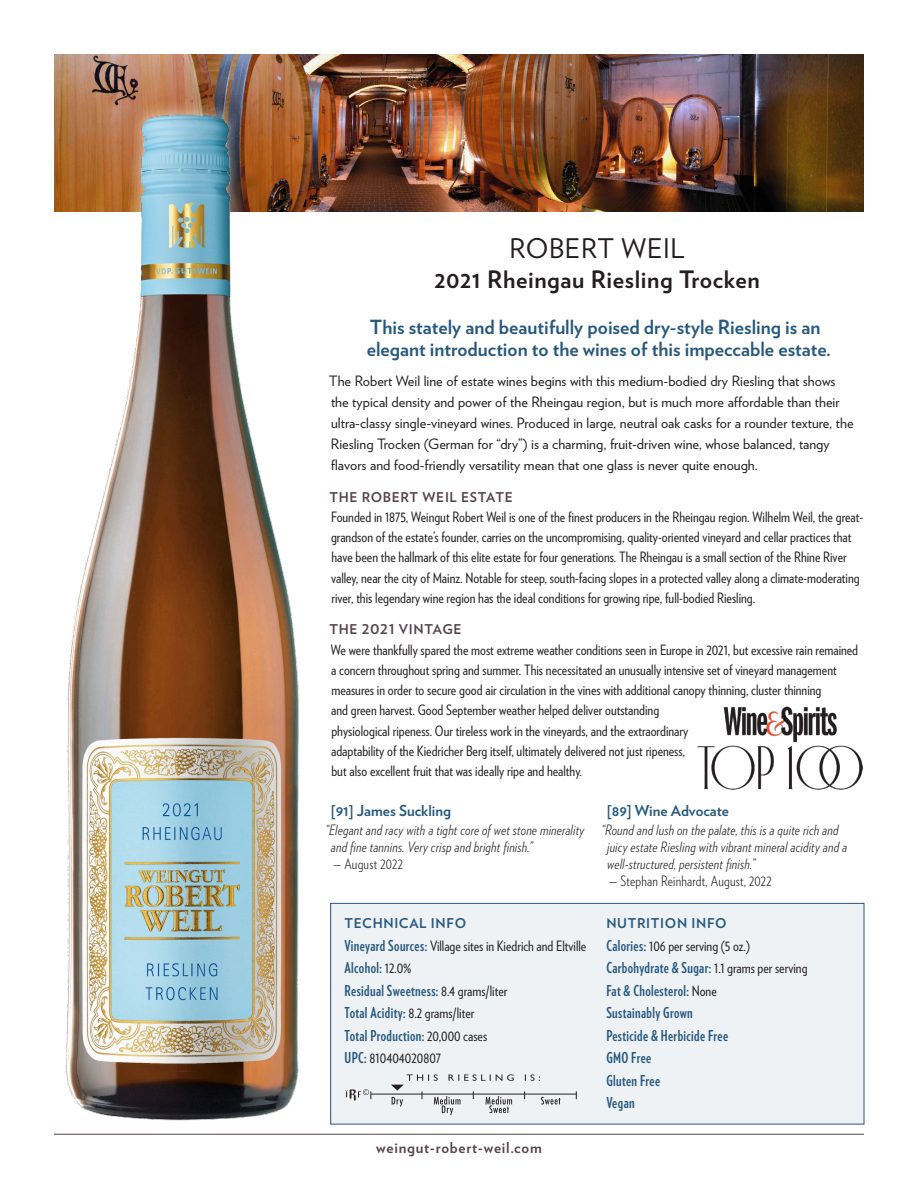
<style>
.page{position:relative;width:918px;height:1188px;background:#fff}
.page>*{position:absolute;margin:0;border:0;box-sizing:border-box;transform-origin:0 0}
.HD_1-V{font:27px "Verlag";letter-spacing:.025em;color:#231f20}
.HD_1A-V{font:700 24px "Verlag";letter-spacing:.025em;color:#231f20}
.Subhead_Description{font:700 19.5px/22.5px "Verlag";color:#27587f}
.Tech_Info_Bullets{font:700 15px "Verlag Compressed";letter-spacing:.025em;color:#27587f}
.Publication_Name{font:700 15px "Verlag";color:#27587f}
.t1{font:700 15px "Verlag";letter-spacing:.05em;color:#57434d}
.Text-Verlag_Condense{font:14.25px/20.2px "Verlag Condensed";color:#231f20}
.Text-Verlag{font:14.25px/21px "Verlag";color:#231f20}
.Review_Text{font:italic 300 14.25px/17.2px "Verlag Condensed";letter-spacing:.015em;color:#231f20}
.Tech_Info_Bullets-2{font:14.25px "Verlag Condensed";color:#231f20}
.Review_Text-2{font:300 14.25px "Verlag Condensed";letter-spacing:.015em;color:#231f20}
.subhd_1{font:700 13.5px "Verlag";letter-spacing:.05em;color:#57434d}
.Subhead-Tech_Info{font:700 13.5px "Verlag";letter-spacing:.05em;color:#27587f}
.Tech_Info_Bullets-3{font:700 13.5px "Verlag";letter-spacing:.05em;color:#27587f}
.s1{font-family:"Verlag Compressed";font-weight:700;font-size:15px;color:#27587f}
.s2{font-family:"Verlag Condensed";font-weight:400;font-size:14.25px;color:#231f20}
</style>
<div class="page">
<hr style="left:54px;top:1134px;width:810px;height:1px;background:#57434d">
<img style="left:54px;top:54px;width:810px;height:158px">
<div style="left:331px;top:903px;width:533px;height:221px;background:#eff2f5"></div>
<div style="left:330px;top:903px;width:534px;height:221px;border:1px solid #27587f"></div>
<svg style="left:346px;top:1089px;width:26px;height:12px"></svg>
<hr style="left:371px;top:1094px;width:206px;height:1px;background:#231f20">
<svg style="left:391px;top:1074px;width:169px;height:41px"></svg>
<div style="left:49px;top:98px;width:266px;height:1038px;background:#fff;opacity:.75"></div>
<img style="left:54px;top:108px;width:258px;height:1026px">
<img style="left:697px;top:707px;width:166px;height:82px">
<p class="HD_1-V" style="left:509px;top:228px;width:177px">ROBERT WEIL</p>
<p class="HD_1A-V" style="left:434px;top:260px;width:327px">2021 Rheingau Riesling Trocken</p>
<p class="Subhead_Description" style="left:367px;top:314px;width:466px">This stately and beautifully poised dry-style Riesling is an elegant introduction to the wines of this impeccable estate.</p>
<p class="Text-Verlag" style="left:329px;top:370px;width:526px">The Robert Weil line of estate wines begins with this medium-bodied dry Riesling that shows the typical density and power of the Rheingau region, but is much more affordable than their ultra-classy single-vineyard wines. Produced in large, neutral oak casks for a rounder texture, the Riesling Trocken (German for “dry”) is a charming, fruit-driven wine, whose balanced, tangy flavors and food-friendly versatility mean that one glass is never quite enough.</p>
<p class="subhd_1" style="left:329px;top:486px;width:185px">THE ROBERT WEIL ESTATE</p>
<p class="Text-Verlag_Condense" style="left:331px;top:506px;width:534px">Founded in 1875, Weingut Robert Weil is one of the finest producers in the Rheingau region. Wilhelm Weil, the great&shy;grandson of the estate’s founder, carries on the uncompromising, quality-oriented vineyard and cellar practices that have been the hallmark of this elite estate for four generations. The Rheingau is a small section of the Rhine River valley, near the city of Mainz. Notable for steep, south-facing slopes in a protected valley along a climate-moderating river, this legendary wine region has the ideal conditions for growing ripe, full-bodied Riesling.</p>
<p class="subhd_1" style="left:329px;top:619px;width:134px">THE 2021 VINTAGE</p>
<p class="Text-Verlag_Condense" style="left:331px;top:639px;width:529px">We were thankfully spared the most extreme weather conditions seen in Europe in 2021, but excessive rain remained a concern throughout spring and summer. This necessitated an unusually intensive set of vineyard management measures in order to secure good air circulation in the vines with additional canopy thinning, cluster thinning<br>and green harvest. Good September weather helped deliver outstanding<br>physiological ripeness. Our tireless work in the vineyards, and the extraordinary<br>adaptability of the Kiedricher Berg itself, ultimately delivered not just ripeness,<br>but also excellent fruit that was ideally ripe and healthy.</p>
<p class="Publication_Name" style="left:331px;top:799px;width:122px">[91] James Suckling</p>
<p class="Review_Text" style="left:331px;top:820px;width:255px;text-indent:-6px">“Elegant and racy with a tight core of wet stone minerality and fine tannins. Very crisp and bright finish.”</p>
<p class="Review_Text-2" style="left:333px;top:854px;width:71px">— August 2022</p>
<p class="Subhead-Tech_Info" style="left:345px;top:913px;width:123px">TECHNICAL INFO</p>
<p class="Tech_Info_Bullets-2" style="left:345px;top:935px;width:243px"><span class="s1">Vineyard Sources:</span> Village sites in Kiedrich and Eltville</p>
<p class="Tech_Info_Bullets" style="left:345px;top:957px;width:69px">Alcohol: <span class="s2">12.0%</span></p>
<p class="Tech_Info_Bullets" style="left:345px;top:979px;width:164px">Residual Sweetness: <span class="s2">8.4 grams/liter</span></p>
<p class="Tech_Info_Bullets-2" style="left:345px;top:1003px;width:131px"><span class="s1">Total Acidity:</span> 8.2 grams/liter</p>
<p class="Tech_Info_Bullets" style="left:345px;top:1024px;width:144px">Total Production: <span class="s2">20,000 cases</span></p>
<p class="Tech_Info_Bullets-2" style="left:345px;top:1048px;width:98px"><span class="s1">UPC:</span> 810404020807</p>
<p class="t1" style="left:376px;top:1135px;width:167px">weingut-robert-weil.com</p>
<p class="Publication_Name" style="left:607px;top:799px;width:124px">[89] Wine Advocate</p>
<p class="Review_Text" style="left:607px;top:820px;width:242px;text-indent:-6px">“Round and lush on the palate, this is a quite rich and juicy estate Riesling with vibrant mineral acidity and a well-structured, persistent finish.”</p>
<p class="Review_Text-2" style="left:609px;top:872px;width:164px">— Stephan Reinhardt, August, 2022</p>
<p class="Tech_Info_Bullets-3" style="left:606px;top:913px;width:122px">NUTRITION INFO</p>
<p class="Tech_Info_Bullets-2" style="left:606px;top:935px;width:145px"><span class="s1">Calories:</span> 106 per serving (5 oz.)</p>
<p class="Tech_Info_Bullets" style="left:606px;top:957px;width:203px">Carbohydrate &amp; Sugar: <span class="s2">1.1 grams per serving</span></p>
<p class="Tech_Info_Bullets" style="left:606px;top:979px;width:112px">Fat &amp; Cholesterol: <span class="s2">None</span></p>
<p class="Tech_Info_Bullets" style="left:606px;top:1002px;width:88px">Sustainably Grown</p>
<p class="Tech_Info_Bullets" style="left:606px;top:1024px;width:123px">Pesticide &amp; Herbicide Free</p>
<p class="Tech_Info_Bullets" style="left:606px;top:1047px;width:47px">GMO Free</p>
<p class="Tech_Info_Bullets" style="left:606px;top:1069px;width:55px">Gluten Free</p>
<p class="Tech_Info_Bullets" style="left:606px;top:1092px;width:30px">Vegan</p>
</div>
